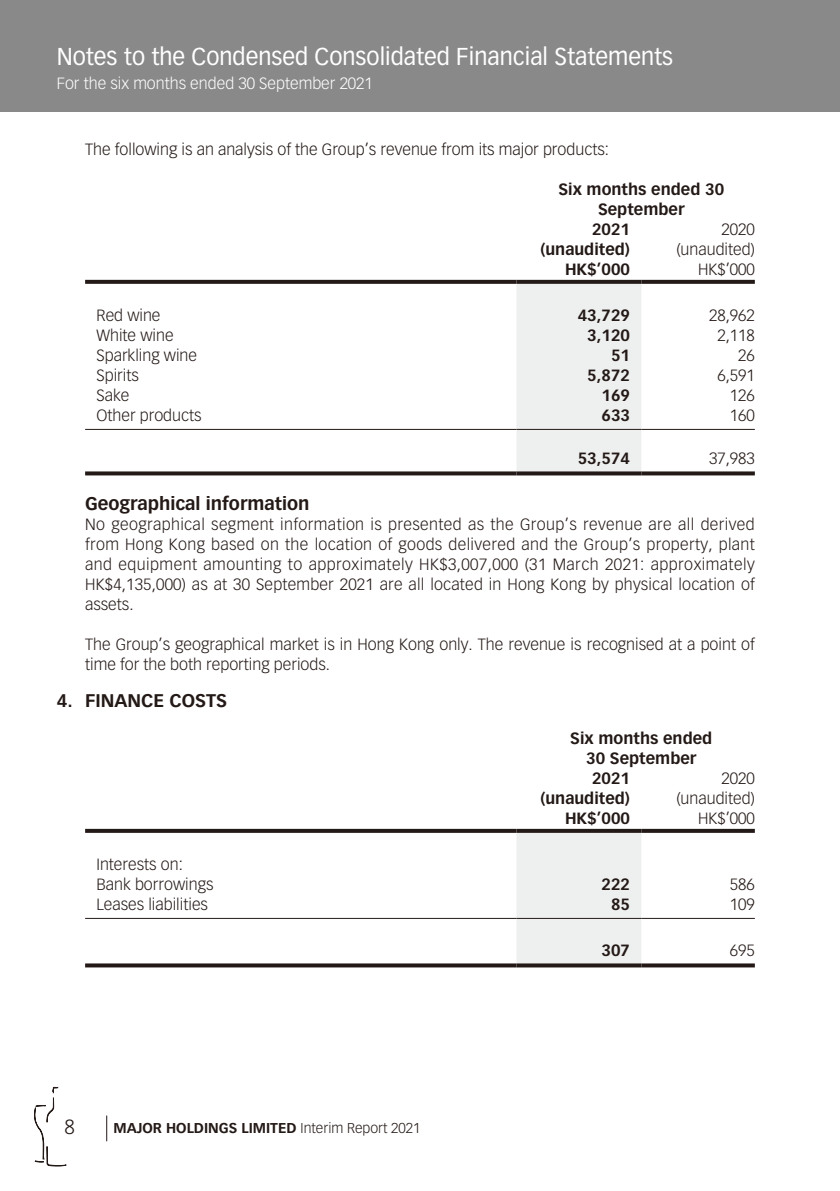
<style>
.page{position:relative;width:840px;height:1191px;background:#fff}
.page>*{position:absolute;margin:0;border:0;box-sizing:border-box;transform-origin:0 0}
.t1{font:24px "Vectora LT Std";color:#fff;scale:.95 1}
.t2{font:300 20px "Vectora LT Std";color:#231916}
.t3{font:700 18px "Vectora LT Std";color:#231916}
.t4{font:300 16px/20px "Vectora LT Std";color:#231916}
.t5{font:700 16px "Vectora LT Std";color:#231916}
.t6{font:300 16px "Vectora LT Std";color:#fff}
.t7{font:700 14px "Vectora LT Std";color:#231916}
.s1{font-weight:300}
</style>
<div class="page">
<div style="left:0;top:0;width:839px;height:112px;background:#898989"></div>
<svg style="left:106px;top:1115px;width:1px;height:26px"></svg>
<svg style="left:34px;top:1086px;width:33px;height:80px"></svg>
<div style="left:516px;top:284px;width:125px;height:187px;background:#eeefef"></div>
<svg style="left:85px;top:280px;width:431px;height:4px;background:#2b221f"></svg>
<svg style="left:516px;top:280px;width:125px;height:4px"></svg>
<svg style="left:641px;top:280px;width:113px;height:4px"></svg>
<hr style="left:85px;top:429px;width:431px;height:1px;background:#231916">
<hr style="left:516px;top:429px;width:125px;height:1px;background:#231916">
<hr style="left:641px;top:429px;width:113px;height:1px;background:#231916">
<svg style="left:85px;top:471px;width:431px;height:4px;background:#3b3230"></svg>
<svg style="left:516px;top:471px;width:125px;height:4px"></svg>
<svg style="left:641px;top:471px;width:113px;height:4px"></svg>
<div style="left:516px;top:833px;width:125px;height:130px;background:#eeefef"></div>
<svg style="left:85px;top:829px;width:431px;height:4px;background:#2a201d"></svg>
<svg style="left:516px;top:829px;width:125px;height:4px"></svg>
<svg style="left:641px;top:829px;width:113px;height:4px"></svg>
<hr style="left:85px;top:918px;width:431px;height:1px;background:#231916">
<hr style="left:516px;top:918px;width:125px;height:1px;background:#231916">
<hr style="left:641px;top:918px;width:113px;height:1px;background:#231916">
<svg style="left:85px;top:963px;width:431px;height:4px;background:#3c3330"></svg>
<svg style="left:516px;top:963px;width:125px;height:4px"></svg>
<svg style="left:641px;top:963px;width:113px;height:4px"></svg>
<h1 class="t1" style="left:57px;top:45px;width:650px">Notes to the Condensed Consolidated Financial Statements</h1>
<p class="t6" style="left:57px;top:76px;width:317px">For the six months ended 30 September 2021</p>
<p class="t4" style="left:85px;top:140px;width:525px">The following is an analysis of the Group’s revenue from its major products:</p>
<p class="t5" style="left:558px;top:182px;width:167px">Six months ended 30</p>
<p class="t5" style="left:597px;top:202px;width:88px">September</p>
<p class="t5" style="left:591px;top:222px;width:39px">2021</p>
<p class="t4" style="left:721px;top:220px;width:35px">2020</p>
<p class="t5" style="left:540px;top:242px;width:91px">(unaudited)</p>
<p class="t4" style="left:676px;top:240px;width:80px">(unaudited)</p>
<p class="t5" style="left:564px;top:262px;width:66px">HK$’000</p>
<p class="t4" style="left:697px;top:260px;width:58px">HK$’000</p>
<p class="t4" style="left:96px;top:306px;width:66px">Red wine</p>
<p class="t5" style="left:577px;top:308px;width:54px">43,729</p>
<p class="t4" style="left:708px;top:306px;width:47px">28,962</p>
<p class="t4" style="left:96px;top:326px;width:79px">White wine</p>
<p class="t5" style="left:587px;top:328px;width:44px">3,120</p>
<p class="t4" style="left:717px;top:326px;width:39px">2,118</p>
<p class="t4" style="left:96px;top:346px;width:102px">Sparkling wine</p>
<p class="t5" style="left:610px;top:348px;width:20px">51</p>
<p class="t4" style="left:737px;top:346px;width:18px">26</p>
<p class="t4" style="left:96px;top:366px;width:44px">Spirits</p>
<p class="t5" style="left:587px;top:368px;width:44px">5,872</p>
<p class="t4" style="left:717px;top:366px;width:39px">6,591</p>
<p class="t4" style="left:96px;top:386px;width:34px">Sake</p>
<p class="t5" style="left:601px;top:388px;width:30px">169</p>
<p class="t4" style="left:729px;top:386px;width:26px">126</p>
<p class="t4" style="left:96px;top:406px;width:106px">Other products</p>
<p class="t5" style="left:601px;top:408px;width:30px">633</p>
<p class="t4" style="left:729px;top:406px;width:26px">160</p>
<p class="t5" style="left:577px;top:451px;width:54px">53,574</p>
<p class="t4" style="left:708px;top:449px;width:47px">37,983</p>
<p class="t3" style="left:85px;top:495px;width:226px">Geographical information</p>
<p class="t4" style="left:85px;top:515px;width:671px;text-align:justify">No geographical segment information is presented as the Group’s revenue are all derived from Hong Kong based on the location of goods delivered and the Group’s property, plant and equipment amounting to approximately HK$3,007,000 (31 March 2021: approximately HK$4,135,000) as at 30 September 2021 are all located in Hong Kong by physical location of assets.</p>
<p class="t4" style="left:85px;top:635px;width:670px">The Group’s geographical market is in Hong Kong only. The revenue is recognised at a point of time for the both reporting periods.</p>
<p class="t3" style="left:57px;top:692px;width:172px">4. FINANCE COSTS</p>
<p class="t5" style="left:570px;top:731px;width:143px">Six months ended</p>
<p class="t5" style="left:586px;top:751px;width:112px">30 September</p>
<p class="t5" style="left:591px;top:771px;width:39px">2021</p>
<p class="t4" style="left:721px;top:769px;width:35px">2020</p>
<p class="t5" style="left:540px;top:791px;width:91px">(unaudited)</p>
<p class="t4" style="left:676px;top:789px;width:80px">(unaudited)</p>
<p class="t5" style="left:564px;top:811px;width:66px">HK$’000</p>
<p class="t4" style="left:697px;top:809px;width:58px">HK$’000</p>
<p class="t4" style="left:96px;top:855px;width:118px">Interests on:<br>Bank borrowings</p>
<p class="t5" style="left:601px;top:877px;width:30px">222</p>
<p class="t4" style="left:729px;top:875px;width:26px">586</p>
<p class="t4" style="left:96px;top:895px;width:113px">Leases liabilities</p>
<p class="t5" style="left:610px;top:897px;width:20px">85</p>
<p class="t4" style="left:729px;top:895px;width:26px">109</p>
<p class="t5" style="left:601px;top:943px;width:30px">307</p>
<p class="t4" style="left:729px;top:941px;width:26px">695</p>
<p class="t2" style="left:64px;top:1117px;width:12px">8</p>
<p class="t7" style="left:113px;top:1121px;width:308px">MAJOR HOLDINGS LIMITED <span class="s1">Interim Report 2021</span></p>
</div>
